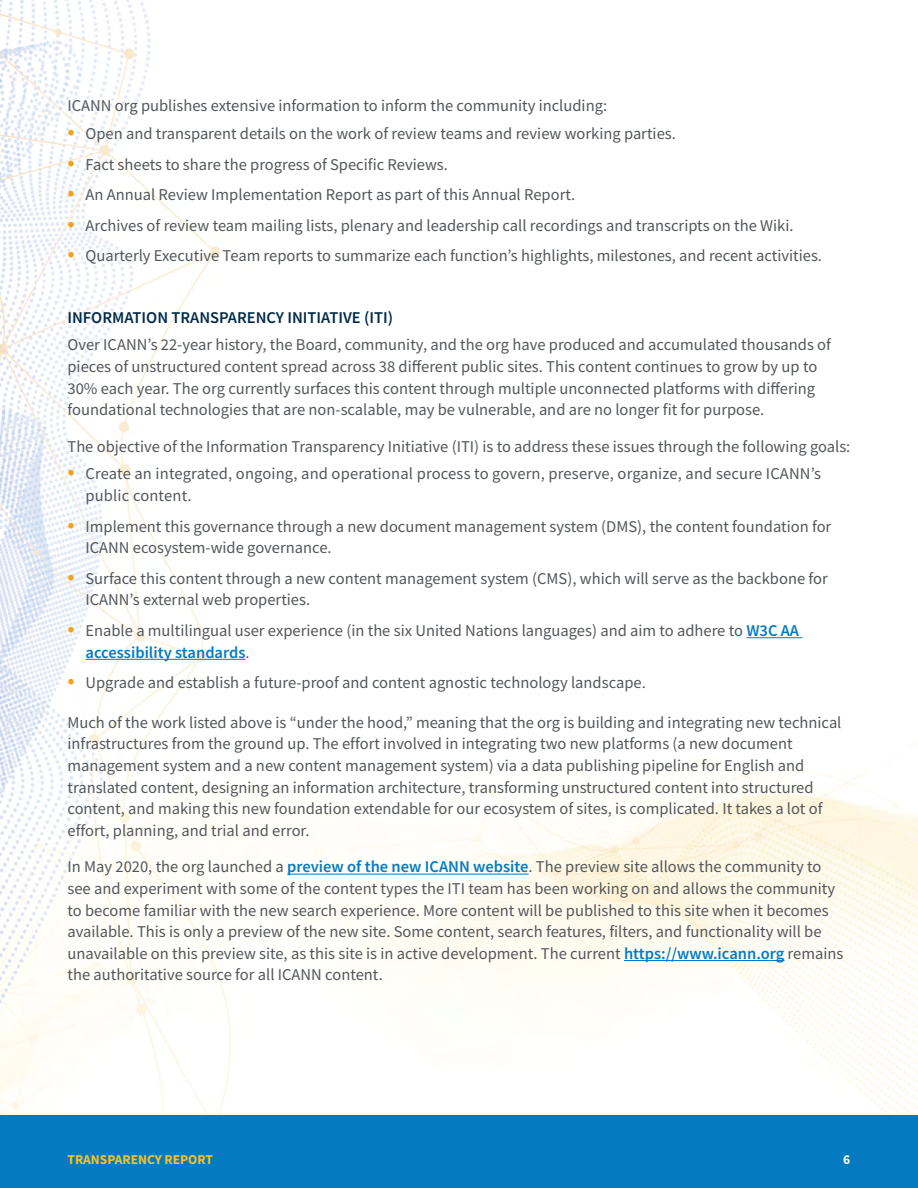
<style>
.page{position:relative;width:918px;height:1188px;background:#fff}
.page>*{position:absolute;margin:0;border:0;box-sizing:border-box;transform-origin:0 0}
.t1{font:16.5px/21.6px "Source Sans Pro";color:#53565a}
.t2{font:600 16.5px "Source Sans Pro";color:#002b49}
.t3{font:700 13.5px "Source Sans Pro";color:#f4c22a}
.t4{font:700 13.5px "Source Sans Pro";color:#fff}
.s1{font-size:24px;color:#f1a31e}
.s2{font-weight:600;color:#047bc1}
</style>
<div class="page">
<img style="left:0;top:0;width:918px;height:1116px">
<div style="left:0;top:1116px;width:918px;height:72px;background:#047bc1"></div>
<hr style="left:746px;top:637px;width:56px;height:1px;background:#047bc1">
<hr style="left:86px;top:659px;width:160px;height:1px;background:#047bc1">
<hr style="left:287px;top:874px;width:242px;height:1px;background:#047bc1">
<hr style="left:624px;top:960px;width:160px;height:1px;background:#047bc1">
<p class="t1" style="left:68px;top:95px;width:541px">ICANN org publishes extensive information to inform the community including:</p>
<p class="t1" style="left:68px;top:123px;width:610px"><span class="s1">•</span> Open and transparent details on the work of review teams and review working parties.</p>
<p class="t1" style="left:68px;top:153px;width:382px"><span class="s1">•</span> Fact sheets to share the progress of Specific Reviews.</p>
<p class="t1" style="left:68px;top:184px;width:509px"><span class="s1">•</span> An Annual Review Implementation Report as part of this Annual Report.</p>
<p class="t1" style="left:68px;top:214px;width:728px"><span class="s1">•</span> Archives of review team mailing lists, plenary and leadership call recordings and transcripts on the Wiki.</p>
<p class="t1" style="left:68px;top:245px;width:756px"><span class="s1">•</span> Quarterly Executive Team reports to summarize each function’s highlights, milestones, and recent activities.</p>
<p class="t2" style="left:67px;top:307px;width:327px">INFORMATION TRANSPARENCY INITIATIVE (ITI)</p>
<p class="t1" style="left:68px;top:334px;width:765px">Over ICANN’s 22-year history, the Board, community, and the org have produced and accumulated thousands of pieces of unstructured content spread across 38 different public sites. This content continues to grow by up to 30% each year. The org currently surfaces this content through multiple unconnected platforms with differing foundational technologies that are non-scalable, may be vulnerable, and are no longer fit for purpose.</p>
<p class="t1" style="left:68px;top:435px;width:784px">The objective of the Information Transparency Initiative (ITI) is to address these issues through the following goals:</p>
<p class="t1" style="left:86px;top:463px;width:737px;text-indent:-18px"><span class="s1">•</span> Create an integrated, ongoing, and operational process to govern, preserve, organize, and secure ICANN’s public content.</p>
<p class="t1" style="left:86px;top:515px;width:747px;text-indent:-18px"><span class="s1">•</span> Implement this governance through a new document management system (DMS), the content foundation for<br>ICANN ecosystem-wide governance.</p>
<p class="t1" style="left:86px;top:568px;width:744px;text-indent:-18px"><span class="s1">•</span> Surface this content through a new content management system (CMS), which will serve as the backbone for<br>ICANN’s external web properties.</p>
<p class="t1" style="left:86px;top:620px;width:715px;text-indent:-18px"><span class="s1">•</span> Enable a multilingual user experience (in the six United Nations languages) and aim to adhere to <span class="s2">W3C AA accessibility standards</span>.</p>
<p class="t1" style="left:68px;top:672px;width:580px"><span class="s1">•</span> Upgrade and establish a future-proof and content agnostic technology landscape.</p>
<p class="t1" style="left:67px;top:712px;width:776px">Much of the work listed above is “under the hood,” meaning that the org is building and integrating new technical infrastructures from the ground up. The effort involved in integrating two new platforms (a new document management system and a new content management system) via a data publishing pipeline for English and translated content, designing an information architecture, transforming unstructured content into structured content, and making this new foundation extendable for our ecosystem of sites, is complicated. It takes a lot of effort, planning, and trial and error.</p>
<p class="t1" style="left:67px;top:856px;width:777px">In May 2020, the org launched a <span class="s2">preview of the new ICANN website</span>. The preview site allows the community to see and experiment with some of the content types the ITI team has been working on and allows the community to become familiar with the new search experience. More content will be published to this site when it becomes available. This is only a preview of the new site. Some content, search features, filters, and functionality will be unavailable on this preview site, as this site is in active development. The current <span class="s2">https://www.icann.org</span> remains the authoritative source for all ICANN content.</p>
<p class="t3" style="left:68px;top:1151px;width:147px">TRANSPARENCY REPORT</p>
<p class="t4" style="left:843px;top:1151px;width:9px">6</p>
</div>
